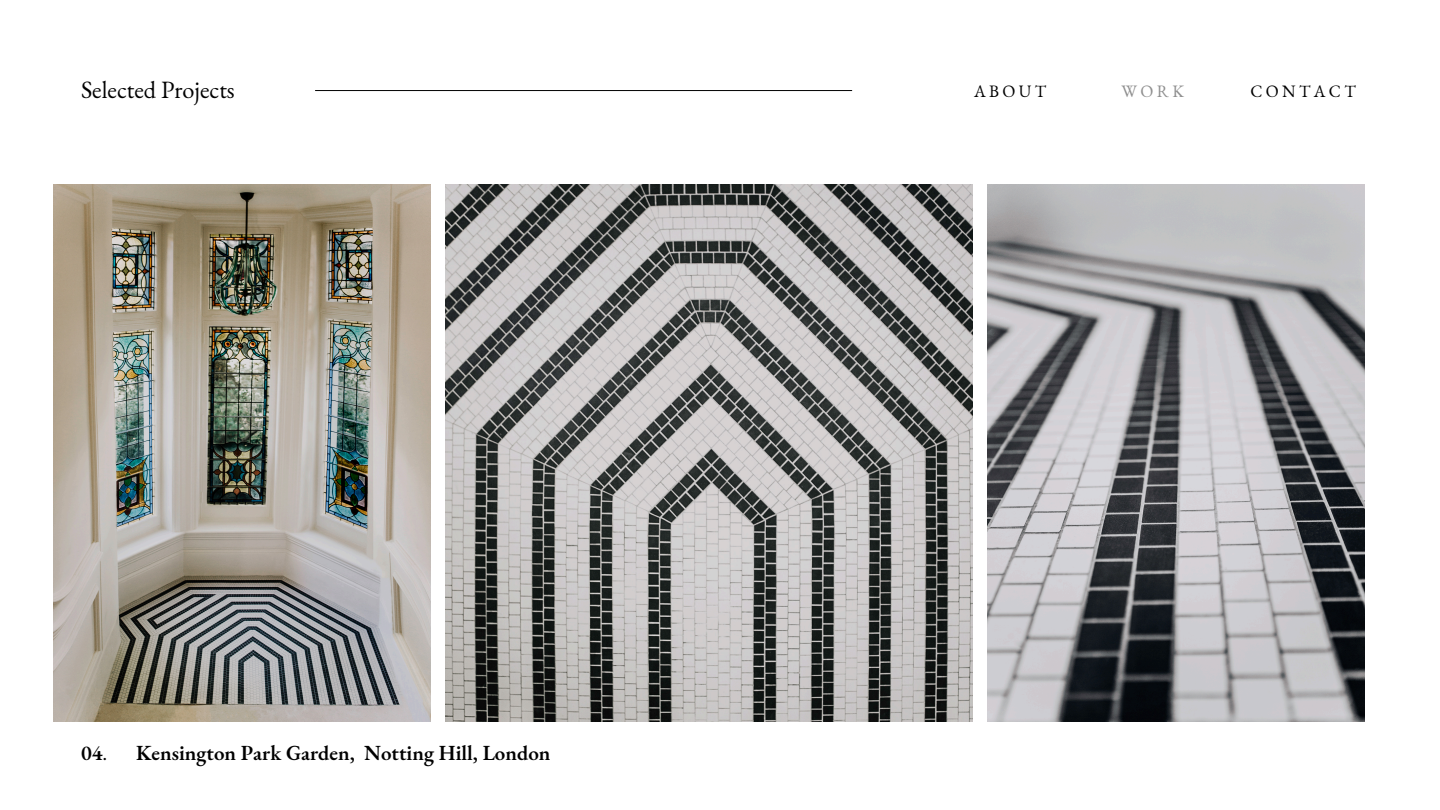
<style>
.page{position:relative;width:1440px;height:810px;background:#fff}
.page>*{position:absolute;margin:0;border:0;box-sizing:border-box;transform-origin:0 0}
.t1{font:24.3px "EB Garamond";color:#000}
.t2{font:600 21px "EB Garamond";color:#000}
.t3{font:17px "EB Garamond";letter-spacing:.2em;color:#000}
.t4{font:17px "EB Garamond";color:#8f8f8f}
.s1{font-weight:400}
</style>
<div class="page">
<hr style="left:315px;top:90px;width:537px;height:1px;background:#000">
<img style="left:53px;top:185px;width:378px;height:537px">
<img style="left:446px;top:185px;width:526px;height:537px">
<img style="left:987px;top:185px;width:377px;height:537px">
<p class="t1" style="left:81px;top:74px;width:155px">Selected Projects</p>
<p class="t3" style="left:974px;top:79px;width:74px">ABOUT</p>
<p class="t4" style="left:1122px;top:79px;width:64px">WORK</p>
<h3 class="t3" style="left:1250px;top:79px;width:107px">CONTACT</h3>
<p class="t2" style="left:81px;top:739px;width:28px">04<span class="s1">.</span></p>
<h2 class="t2" style="left:136px;top:739px;width:416px">Kensington Park Garden, Notting Hill, London</h2>
</div>
